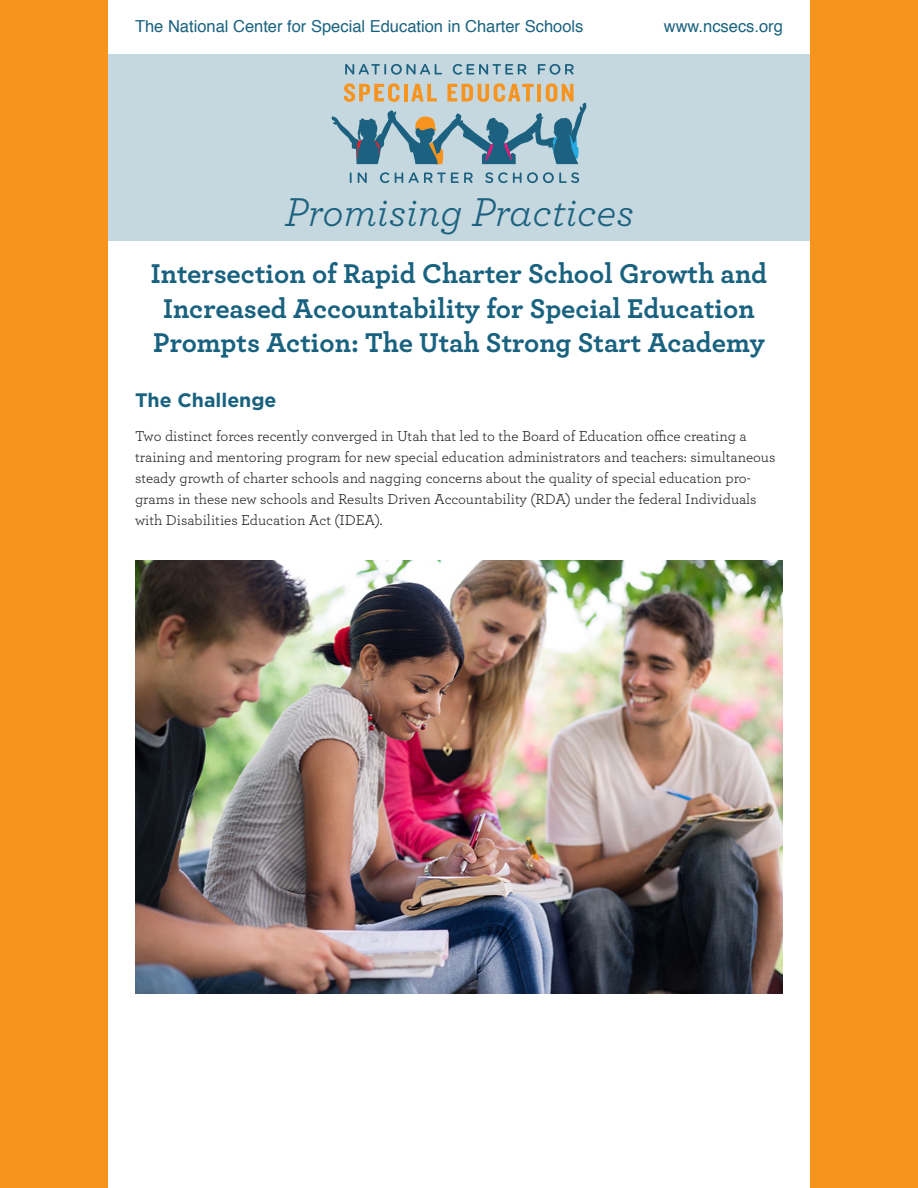
<style>
.page{position:relative;width:918px;height:1188px;background:#f7941e}
.page>*{position:absolute;margin:0;border:0;box-sizing:border-box;transform-origin:0 0}
.t1{font:italic 42.3px "Archer";color:#1c6280}
.t2{font:700 28.5px/34.5px "Archer";color:#19627f;text-align:center}
.SECTION_HEAD{font:700 19.5px "Gotham";color:#19627f}
.t3{font:16.5px "Helvetica";color:#19627f}
.BODY{font:15px/21px "Archer";color:#231f20}
</style>
<div class="page">
<div style="left:108px;top:0;width:702px;height:1188px;background:#fff"></div>
<div style="left:108px;top:54px;width:702px;height:187px;background:#c6d8df"></div>
<svg style="left:345px;top:64px;width:97px;height:11px"></svg>
<svg style="left:453px;top:64px;width:73px;height:11px"></svg>
<svg style="left:538px;top:64px;width:36px;height:11px"></svg>
<svg style="left:350px;top:172px;width:2px;height:11px"></svg>
<svg style="left:358px;top:172px;width:9px;height:11px"></svg>
<svg style="left:380px;top:172px;width:9px;height:11px"></svg>
<svg style="left:395px;top:172px;width:8px;height:11px"></svg>
<svg style="left:409px;top:172px;width:64px;height:11px"></svg>
<svg style="left:485px;top:172px;width:94px;height:11px"></svg>
<svg style="left:331px;top:83px;width:256px;height:82px"></svg>
<img style="left:135px;top:561px;width:648px;height:432px">
<p class="t3" style="left:135px;top:13px;width:450px">The National Center for Special Education in Charter Schools</p>
<p class="t3" style="left:664px;top:13px;width:121px">www.ncsecs.org</p>
<p class="t1" style="left:284px;top:182px;width:351px">Promising Practices</p>
<p class="t2" style="left:151px;top:255px;width:618px">Intersection of Rapid Charter School Growth and<br>Increased Accountability for Special Education<br>Prompts Action: The Utah Strong Start Academy</p>
<p class="SECTION_HEAD" style="left:135px;top:388px;width:143px">The Challenge</p>
<p class="BODY" style="left:135px;top:425px;width:642px">Two distinct forces recently converged in Utah that led to the Board of Education office creating a training and mentoring program for new special education administrators and teachers: simultaneous steady growth of charter schools and nagging concerns about the quality of special education pro&shy;grams in these new schools and Results Driven Accountability (RDA) under the federal Individuals with Disabilities Education Act (IDEA).</p>
</div>
